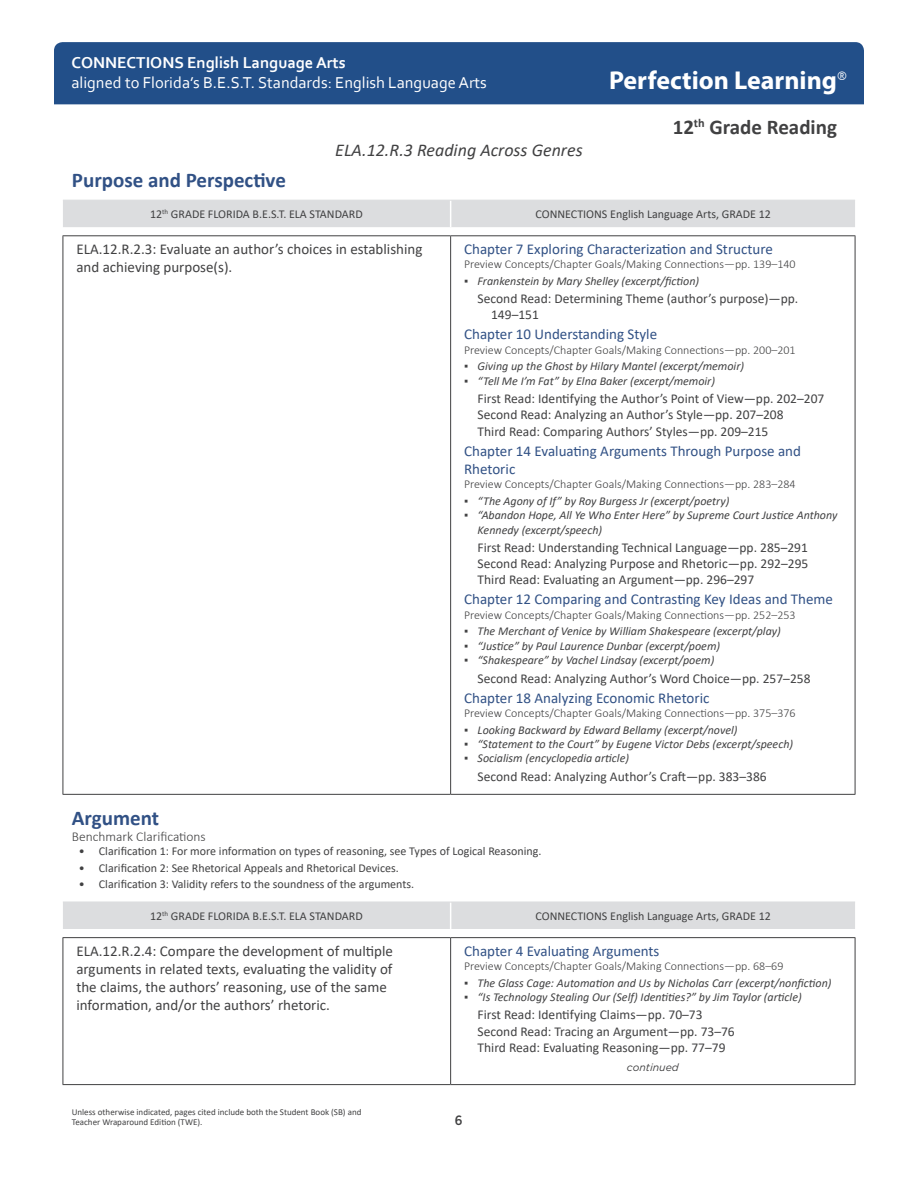
<style>
.page{position:relative;width:918px;height:1188px;background:#fff}
.page>*{position:absolute;margin:0;border:0;box-sizing:border-box;transform-origin:0 0}
.t1{font:700 25.95px "Myriad Pro";color:#fff}
.Perfection_Subsectio{font:700 21px "Calibri";color:#315185}
.t2{font:700 21px "Calibri";color:#414142}
.t3{font:italic 18px "Calibri";color:#414142}
.t4{font:16.5px "Corbel";color:#fff}
.t5{font:700 16.5px "Corbel";color:#fff}
.FL_BEST_Standard{font:15px/18px "Calibri";color:#414142}
.FL_Best_Citation_Cha{font:15px/18px "Calibri";color:#315185}
.FL_BEST_Citations_Ch{font:15px "Calibri";color:#315185}
.FL_BEST_Citations_1s{font:13.5px/16.2px "Calibri";color:#414142}
.BenchClar_head{font:300 13.5px "Calibri";color:#414142}
.t6{font:500 13.5px "Gotham Narrow";color:#414142}
.t7{font:italic 12px/14.4px "Calibri";color:#414142}
.Calibri_Table_header{font:12px "Calibri";color:#414142}
.Chapter_intro{font:300 12px "Calibri";color:#414142}
.CONTINUED{font:italic 10.5px "Gotham";color:#414142}
.t8{font:9px/10.8px "Calibri";color:#414142}
.s1{font-style:normal}
</style>
<div class="page">
<div style="left:54px;top:42px;width:810px;height:62px;background:#224f89"></div>
<div style="left:63px;top:201px;width:792px;height:26px;background:#dcdddf"></div>
<hr style="left:63px;top:200px;width:388px;height:1px;background:#dcdddf">
<hr style="left:451px;top:200px;width:404px;height:1px;background:#dcdddf">
<hr style="left:63px;top:236px;width:1px;height:558px;background:#414142">
<hr style="left:63px;top:794px;width:388px;height:1px;background:#414142">
<hr style="left:451px;top:794px;width:404px;height:1px;background:#414142">
<hr style="left:450px;top:236px;width:1px;height:558px;background:#414142">
<hr style="left:855px;top:236px;width:1px;height:558px;background:#414142">
<hr style="left:63px;top:235px;width:388px;height:1px;background:#414142">
<hr style="left:451px;top:235px;width:404px;height:1px;background:#414142">
<div style="left:63px;top:903px;width:792px;height:26px;background:#dcdddf"></div>
<hr style="left:63px;top:902px;width:388px;height:1px;background:#dcdddf">
<hr style="left:451px;top:902px;width:404px;height:1px;background:#dcdddf">
<hr style="left:450px;top:938px;width:1px;height:146px;background:#414142">
<hr style="left:63px;top:938px;width:1px;height:146px;background:#414142">
<hr style="left:855px;top:938px;width:1px;height:146px;background:#414142">
<hr style="left:63px;top:1084px;width:388px;height:1px;background:#414142">
<hr style="left:451px;top:1084px;width:404px;height:1px;background:#414142">
<hr style="left:63px;top:937px;width:388px;height:1px;background:#414142">
<hr style="left:451px;top:937px;width:404px;height:1px;background:#414142">
<h3 class="t5" style="left:71px;top:52px;width:276px">CONNECTIONS English Language Arts</h3>
<h3 class="t4" style="left:71px;top:72px;width:417px">aligned to Florida’s B.E.S.T. Standards: English Language Arts</h3>
<h3 class="t3" style="left:335px;top:138px;width:249px">ELA.12.R.3 Reading Across Genres</h3>
<h1 class="t1" style="left:609px;top:63px;width:239px">Perfection Learning<sup>®</sup></h1>
<h2 class="t2" style="left:673px;top:113px;width:166px">12<sup>th</sup> Grade Reading</h2>
<p class="Perfection_Subsectio" style="left:72px;top:165px;width:216px">Purpose and Perspective</p>
<p class="Calibri_Table_header" style="left:150px;top:206px;width:214px">12<sup>th</sup> GRADE FLORIDA B.E.S.T. ELA STANDARD</p>
<p class="Calibri_Table_header" style="left:536px;top:206px;width:237px">CONNECTIONS English Language Arts, GRADE 12</p>
<p class="FL_BEST_Standard" style="left:76px;top:239px;width:348px">ELA.12.R.2.3: Evaluate an author’s choices in establishing and achieving purpose(s).</p>
<p class="FL_Best_Citation_Cha" style="left:464px;top:239px;width:310px">Chapter 7 Exploring Characterization and Structure</p>
<p class="Chapter_intro" style="left:464px;top:257px;width:333px">Preview Concepts/Chapter Goals/Making Connections—pp. 139–140</p>
<p class="t7" style="left:464px;top:273px;width:237px"><span class="s1">▪</span> Frankenstein by Mary Shelley (excerpt/fiction)</p>
<p class="FL_BEST_Citations_1s" style="left:491px;top:290px;width:309px;text-indent:-14px">Second Read: Determining Theme (author’s purpose)—pp.<br>149–151</p>
<p class="FL_Best_Citation_Cha" style="left:464px;top:325px;width:195px">Chapter 10 Understanding Style</p>
<p class="Chapter_intro" style="left:464px;top:342px;width:333px">Preview Concepts/Chapter Goals/Making Connections—pp. 200–201</p>
<p class="t7" style="left:464px;top:359px;width:281px"><span class="s1">▪</span> Giving up the Ghost by Hilary Mantel (excerpt/memoir)</p>
<p class="t7" style="left:464px;top:373px;width:252px"><span class="s1">▪</span> “Tell Me I’m Fat” by Elna Baker (excerpt/memoir)</p>
<p class="FL_BEST_Citations_1s" style="left:478px;top:390px;width:348px">First Read: Identifying the Author’s Point of View—pp. 202–207</p>
<p class="FL_BEST_Citations_1s" style="left:478px;top:406px;width:308px">Second Read: Analyzing an Author’s Style—pp. 207–208</p>
<p class="FL_BEST_Citations_1s" style="left:478px;top:423px;width:292px">Third Read: Comparing Authors’ Styles—pp. 209–215</p>
<p class="FL_Best_Citation_Cha" style="left:464px;top:441px;width:338px">Chapter 14 Evaluating Arguments Through Purpose and<br>Rhetoric</p>
<p class="Chapter_intro" style="left:464px;top:477px;width:333px">Preview Concepts/Chapter Goals/Making Connections—pp. 283–284</p>
<p class="t7" style="left:464px;top:493px;width:267px"><span class="s1">▪</span> “The Agony of If” by Roy Burgess Jr (excerpt/poetry)</p>
<p class="t7" style="left:478px;top:507px;width:361px;text-indent:-14px"><span class="s1">▪</span> “Abandon Hope, All Ye Who Enter Here” by Supreme Court Justice Anthony<br>Kennedy (excerpt/speech)</p>
<p class="FL_BEST_Citations_1s" style="left:478px;top:539px;width:332px">First Read: Understanding Technical Language—pp. 285–291</p>
<p class="FL_BEST_Citations_1s" style="left:478px;top:555px;width:332px">Second Read: Analyzing Purpose and Rhetoric—pp. 292–295</p>
<p class="FL_BEST_Citations_1s" style="left:478px;top:571px;width:278px">Third Read: Evaluating an Argument—pp. 296–297</p>
<p class="FL_Best_Citation_Cha" style="left:464px;top:590px;width:370px">Chapter 12 Comparing and Contrasting Key Ideas and Theme</p>
<p class="Chapter_intro" style="left:464px;top:607px;width:333px">Preview Concepts/Chapter Goals/Making Connections—pp. 252–253</p>
<p class="t7" style="left:464px;top:624px;width:318px"><span class="s1">▪</span> The Merchant of Venice by William Shakespeare (excerpt/play)</p>
<p class="t7" style="left:464px;top:638px;width:258px"><span class="s1">▪</span> “Justice” by Paul Laurence Dunbar (excerpt/poem)</p>
<p class="t7" style="left:464px;top:653px;width:252px"><span class="s1">▪</span> “Shakespeare” by Vachel Lindsay (excerpt/poem)</p>
<p class="FL_BEST_Citations_1s" style="left:478px;top:670px;width:334px">Second Read: Analyzing Author’s Word Choice—pp. 257–258</p>
<p class="FL_Best_Citation_Cha" style="left:464px;top:688px;width:247px">Chapter 18 Analyzing Economic Rhetoric</p>
<p class="Chapter_intro" style="left:464px;top:706px;width:333px">Preview Concepts/Chapter Goals/Making Connections—pp. 375–376</p>
<p class="t7" style="left:464px;top:722px;width:275px"><span class="s1">▪</span> Looking Backward by Edward Bellamy (excerpt/novel)</p>
<p class="t7" style="left:464px;top:736px;width:331px"><span class="s1">▪</span> “Statement to the Court” by Eugene Victor Debs (excerpt/speech)</p>
<p class="t7" style="left:464px;top:751px;width:166px"><span class="s1">▪</span> Socialism (encyclopedia article)</p>
<p class="FL_BEST_Citations_1s" style="left:478px;top:768px;width:291px">Second Read: Analyzing Author’s Craft—pp. 383–386</p>
<p class="Perfection_Subsectio" style="left:72px;top:803px;width:89px">Argument</p>
<p class="BenchClar_head" style="left:72px;top:828px;width:135px">Benchmark Clarifications</p>
<p class="Calibri_Table_header" style="left:79px;top:843px;width:464px">• Clarification 1: For more information on types of reasoning, see Types of Logical Reasoning.</p>
<p class="Calibri_Table_header" style="left:79px;top:860px;width:322px">• Clarification 2: See Rhetorical Appeals and Rhetorical Devices.</p>
<p class="Calibri_Table_header" style="left:79px;top:876px;width:337px">• Clarification 3: Validity refers to the soundness of the arguments.</p>
<p class="Calibri_Table_header" style="left:150px;top:908px;width:214px">12<sup>th</sup> GRADE FLORIDA B.E.S.T. ELA STANDARD</p>
<p class="Calibri_Table_header" style="left:536px;top:908px;width:237px">CONNECTIONS English Language Arts, GRADE 12</p>
<p class="FL_BEST_Standard" style="left:76px;top:941px;width:318px">ELA.12.R.2.4: Compare the development of multiple arguments in related texts, evaluating the validity of the claims, the authors’ reasoning, use of the same information, and/or the authors’ rhetoric.</p>
<p class="FL_BEST_Citations_Ch" style="left:464px;top:940px;width:197px">Chapter 4 Evaluating Arguments</p>
<p class="Chapter_intro" style="left:464px;top:959px;width:321px">Preview Concepts/Chapter Goals/Making Connections—pp. 68–69</p>
<p class="t7" style="left:464px;top:975px;width:369px"><span class="s1">▪</span> The Glass Cage: Automation and Us by Nicholas Carr (excerpt/nonfiction)</p>
<p class="t7" style="left:464px;top:989px;width:339px"><span class="s1">▪</span> “Is Technology Stealing Our (Self) Identities?” by Jim Taylor (article)</p>
<p class="FL_BEST_Citations_1s" style="left:478px;top:1006px;width:226px">First Read: Identifying Claims—pp. 70–73</p>
<p class="FL_BEST_Citations_1s" style="left:478px;top:1023px;width:259px">Second Read: Tracing an Argument—pp. 73–76</p>
<p class="FL_BEST_Citations_1s" style="left:478px;top:1039px;width:249px">Third Read: Evaluating Reasoning—pp. 77–79</p>
<p class="CONTINUED" style="left:627px;top:1061px;width:53px">continued</p>
<p class="t8" style="left:72px;top:1106px;width:291px">Unless otherwise indicated, pages cited include both the Student Book (SB) and<br>Teacher Wraparound Edition (TWE).</p>
<p class="t6" style="left:455px;top:1112px;width:9px">6</p>
</div>
